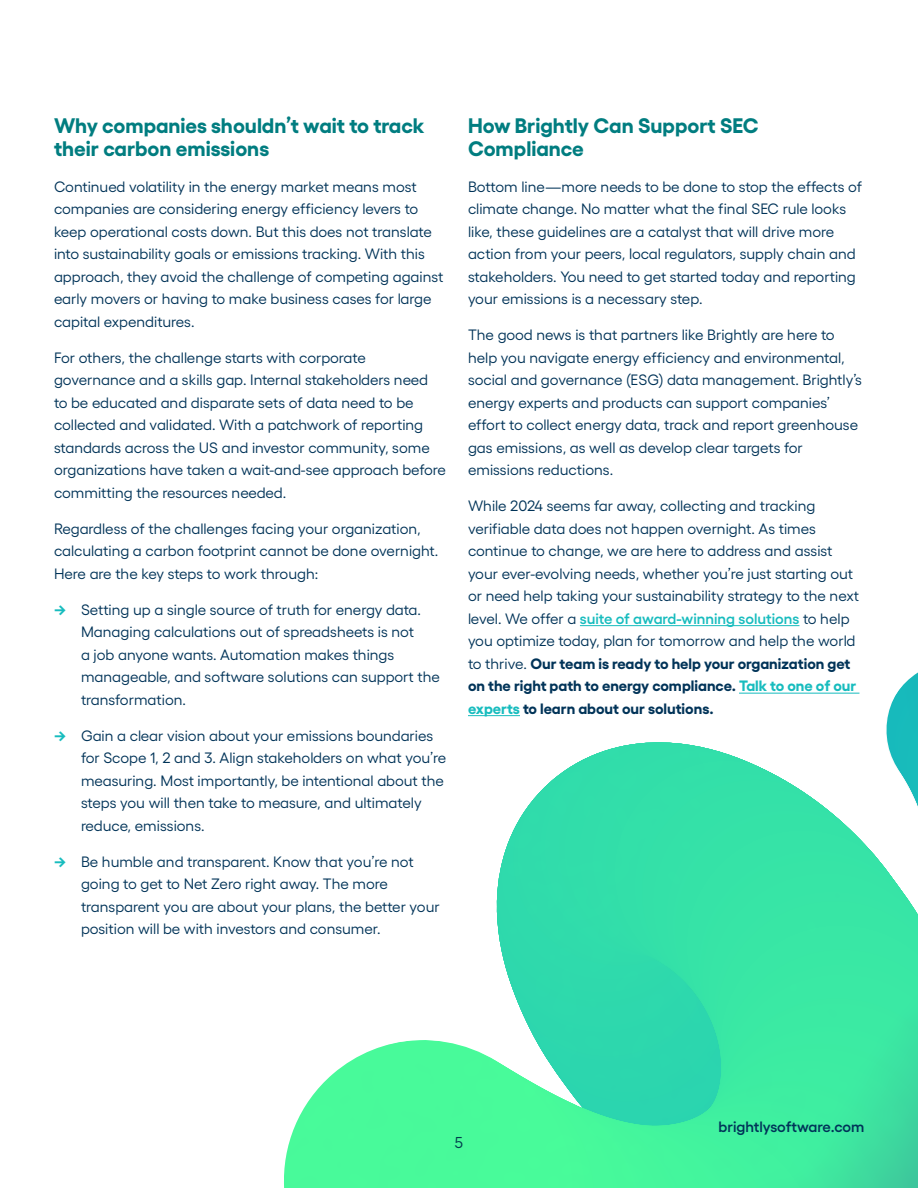
<style>
.page{position:relative;width:918px;height:1188px;background:#fff}
.page>*{position:absolute;margin:0;border:0;box-sizing:border-box;transform-origin:0 0}
.t1{font:700 21px/22.5px "Yellix";color:#017d80}
.t2{font:15.75px "Yellix";color:#003d4c}
.t3{font:15px/22.5px "Yellix";color:#003358}
.t4{font:600 15px "Yellix";color:#003358}
.s1{font-weight:700;color:#17bcbe}
.s2{font-weight:600;color:#17bcbe}
.s3{font-weight:700}
</style>
<div class="page">
<svg style="left:284px;top:673px;width:634px;height:515px"></svg>
<hr style="left:580px;top:625px;width:219px;height:1px;background:#17bcbe">
<hr style="left:739px;top:693px;width:120px;height:1px;background:#17bcbe">
<hr style="left:468px;top:715px;width:52px;height:1px;background:#17bcbe">
<h1 class="t1" style="left:54px;top:112px;width:372px">Why companies shouldn’t wait to track their carbon emissions</h1>
<p class="t3" style="left:54px;top:174px;width:391px">Continued volatility in the energy market means most companies are considering energy efficiency levers to keep operational costs down. But this does not translate into sustainability goals or emissions tracking. With this approach, they avoid the challenge of competing against early movers or having to make business cases for large capital expenditures.</p>
<p class="t3" style="left:54px;top:345px;width:394px">For others, the challenge starts with corporate governance and a skills gap. Internal stakeholders need<br>to be educated and disparate sets of data need to be collected and validated. With a patchwork of reporting standards across the US and investor community, some organizations have taken a wait-and-see approach before committing the resources needed.</p>
<p class="t3" style="left:54px;top:516px;width:386px">Regardless of the challenges facing your organization, calculating a carbon footprint cannot be done overnight.<br>Here are the key steps to work through:</p>
<p class="t3" style="left:81px;top:597px;width:360px;text-indent:-27px"><span class="s1">→</span> Setting up a single source of truth for energy data.<br>Managing calculations out of spreadsheets is not<br>a job anyone wants. Automation makes things manageable, and software solutions can support the transformation.</p>
<p class="t3" style="left:81px;top:723px;width:367px;text-indent:-27px"><span class="s1">→</span> Gain a clear vision about your emissions boundaries for Scope 1, 2 and 3. Align stakeholders on what you’re measuring. Most importantly, be intentional about the steps you will then take to measure, and ultimately reduce, emissions.</p>
<p class="t3" style="left:81px;top:849px;width:360px;text-indent:-27px"><span class="s1">→</span> Be humble and transparent. Know that you’re not going to get to Net Zero right away. The more transparent you are about your plans, the better your position will be with investors and consumer.</p>
<h1 class="t1" style="left:468px;top:112px;width:292px">How Brightly Can Support SEC<br>Compliance</h1>
<p class="t3" style="left:468px;top:174px;width:396px">Bottom line—more needs to be done to stop the effects of climate change. No matter what the final SEC rule looks like, these guidelines are a catalyst that will drive more action from your peers, local regulators, supply chain and stakeholders. You need to get started today and reporting your emissions is a necessary step.</p>
<p class="t3" style="left:468px;top:322px;width:396px">The good news is that partners like Brightly are here to help you navigate energy efficiency and environmental, social and governance (ESG) data management. Brightly’s energy experts and products can support companies’ effort to collect energy data, track and report greenhouse gas emissions, as well as develop clear targets for emissions reductions.</p>
<p class="t3" style="left:468px;top:493px;width:393px">While 2024 seems far away, collecting and tracking verifiable data does not happen overnight. As times continue to change, we are here to address and assist your ever-evolving needs, whether you’re just starting out or need help taking your sustainability strategy to the next level. We offer a <span class="s2">suite of award-winning solutions</span> to help you optimize today, plan for tomorrow and help the world to thrive. <span class="s3">Our team is ready to help your organization get on the right path to energy compliance.</span> <span class="s1">Talk to one of our experts</span> <span class="s3">to learn about our solutions.</span></p>
<p class="t2" style="left:455px;top:1131px;width:10px">5</p>
<p class="t4" style="left:719px;top:1115px;width:147px">brightlysoftware.com</p>
</div>
